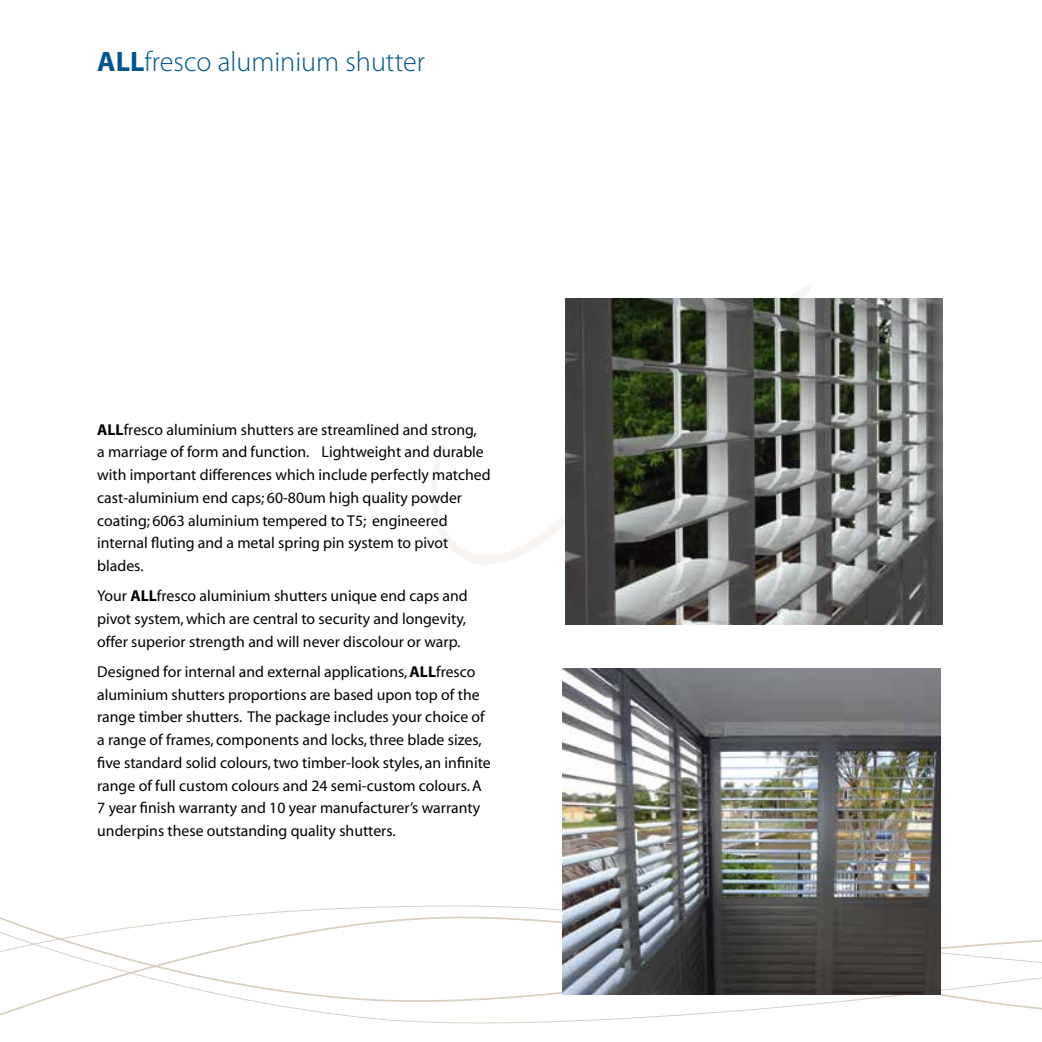
<style>
.page{position:relative;width:1042px;height:1042px;background:#fff}
.page>*{position:absolute;margin:0;border:0;box-sizing:border-box;transform-origin:0 0}
.t1{font:300 28.18px "Myriad Pro";color:#00548e}
.t2{font:15.75px/22.8px "Myriad";color:#000}
.t3{font:700 15.75px "Myriad";color:#000}
.s1{font-family:"Myriad";font-weight:700}
.s2{font-weight:700}
</style>
<div class="page">
<svg style="left:0;top:905px;width:1042px;height:119px"></svg>
<img style="left:565px;top:298px;width:377px;height:327px">
<img style="left:562px;top:668px;width:379px;height:327px">
<h1 class="t1" style="left:97px;top:46px;width:329px"><span class="s1">all</span>fresco aluminium shutter</h1>
<p class="t2" style="left:124px;top:419px;width:355px">fresco aluminium shutters are streamlined and strong,</p>
<p class="t3" style="left:97px;top:421px;width:10px">ALL</p>
<p class="t2" style="left:97px;top:441px;width:395px">a marriage of form and function. Lightweight and durable with important differences which include perfectly matched cast-aluminium end caps; 60-80um high quality powder coating; 6063 aluminium tempered to T5; engineered internal fluting and a metal spring pin system to pivot blades.</p>
<p class="t2" style="left:97px;top:585px;width:372px;text-align:justify">Your <span class="s2">ALL</span>fresco aluminium shutters unique end caps and pivot system, which are central to security and longevity, offer superior strength and will never discolour or warp.</p>
<p class="t2" style="left:97px;top:661px;width:322px">Designed for internal and external applications,<span class="s2">ALL</span></p>
<p class="t2" style="left:97px;top:661px;width:395px;text-indent:339px">fresco aluminium shutters proportions are based upon top of the range timber shutters. The package includes your choice of a range of frames, components and locks, three blade sizes, five standard solid colours, two timber-look styles, an infinite range of full custom colours and 24 semi-custom colours. A 7 year finish warranty and 10 year manufacturer’s warranty underpins these outstanding quality shutters.</p>
</div>
